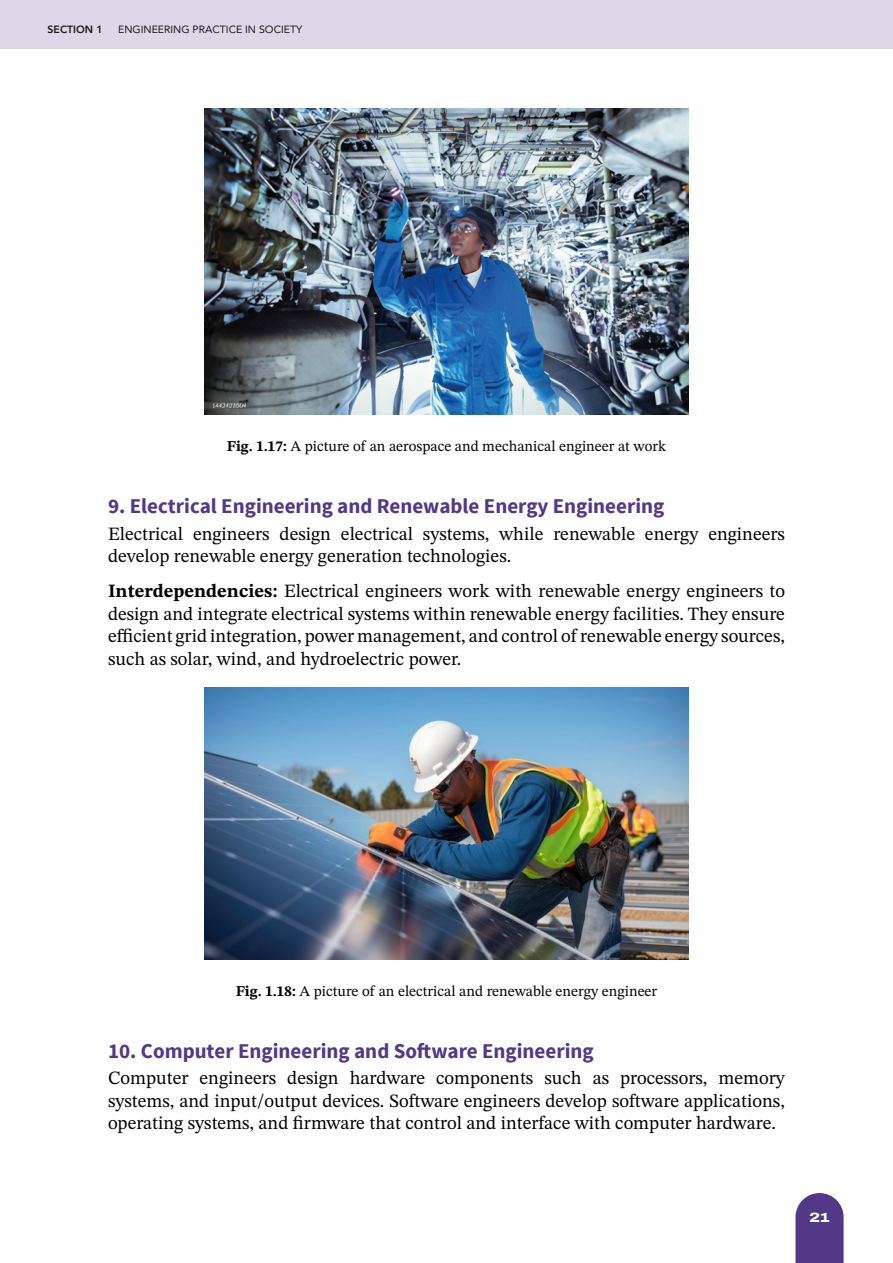
<style>
.page{position:relative;width:893px;height:1263px;background:#fff}
.page>*{position:absolute;margin:0;border:0;box-sizing:border-box;transform-origin:0 0}
.t1{font:700 21px "Source Sans Pro";color:#533887}
.t2{font:18.75px/22.5px "STIX Two Text";color:#000;text-align:justify}
.t3{font:15px "STIX Two Text";color:#000}
.t4{font:800 13.5px "Archivo Expanded";color:#fff}
.t5{font:10.5px "Avenir";color:#1a1a1a}
.t6{font:800 10.5px "Avenir";color:#1a1a1a}
.s1{font-weight:700}
</style>
<div class="page">
<div style="left:0;top:0;width:893px;height:49px;background:#ddd7e7"></div>
<svg style="left:795px;top:1193px;width:49px;height:70px;background:#624a92"></svg>
<img style="left:204px;top:108px;width:485px;height:307px">
<img style="left:205px;top:687px;width:483px;height:272px">
<p class="t6" style="left:48px;top:21px;width:57px">SECTION 1</p>
<p class="t5" style="left:118px;top:21px;width:186px">ENGINEERING PRACTICE IN SOCIETY</p>
<p class="t3" style="left:227px;top:435px;width:441px"><span class="s1">Fig. 1.17:</span> A picture of an aerospace and mechanical engineer at work</p>
<p class="t1" style="left:108px;top:492px;width:558px">9. Electrical Engineering and Renewable Energy Engineering</p>
<p class="t2" style="left:108px;top:522px;width:678px">Electrical engineers design electrical systems, while renewable energy engineers develop renewable energy generation technologies.</p>
<p class="t2" style="left:108px;top:580px;width:678px"><span class="s1">Interdependencies:</span> Electrical engineers work with renewable energy engineers to design and integrate electrical systems within renewable energy facilities. They ensure efficient grid integration, power management, and control of renewable energy sources, such as solar, wind, and hydroelectric power.</p>
<p class="t3" style="left:236px;top:980px;width:423px"><span class="s1">Fig. 1.18:</span> A picture of an electrical and renewable energy engineer</p>
<p class="t1" style="left:108px;top:1037px;width:487px">10. Computer Engineering and Software Engineering</p>
<p class="t2" style="left:108px;top:1067px;width:678px">Computer engineers design hardware components such as processors, memory systems, and input/output devices. Software engineers develop software applications, operating systems, and firmware that control and interface with computer hardware.</p>
<p class="t4" style="left:809px;top:1207px;width:22px">21</p>
</div>
